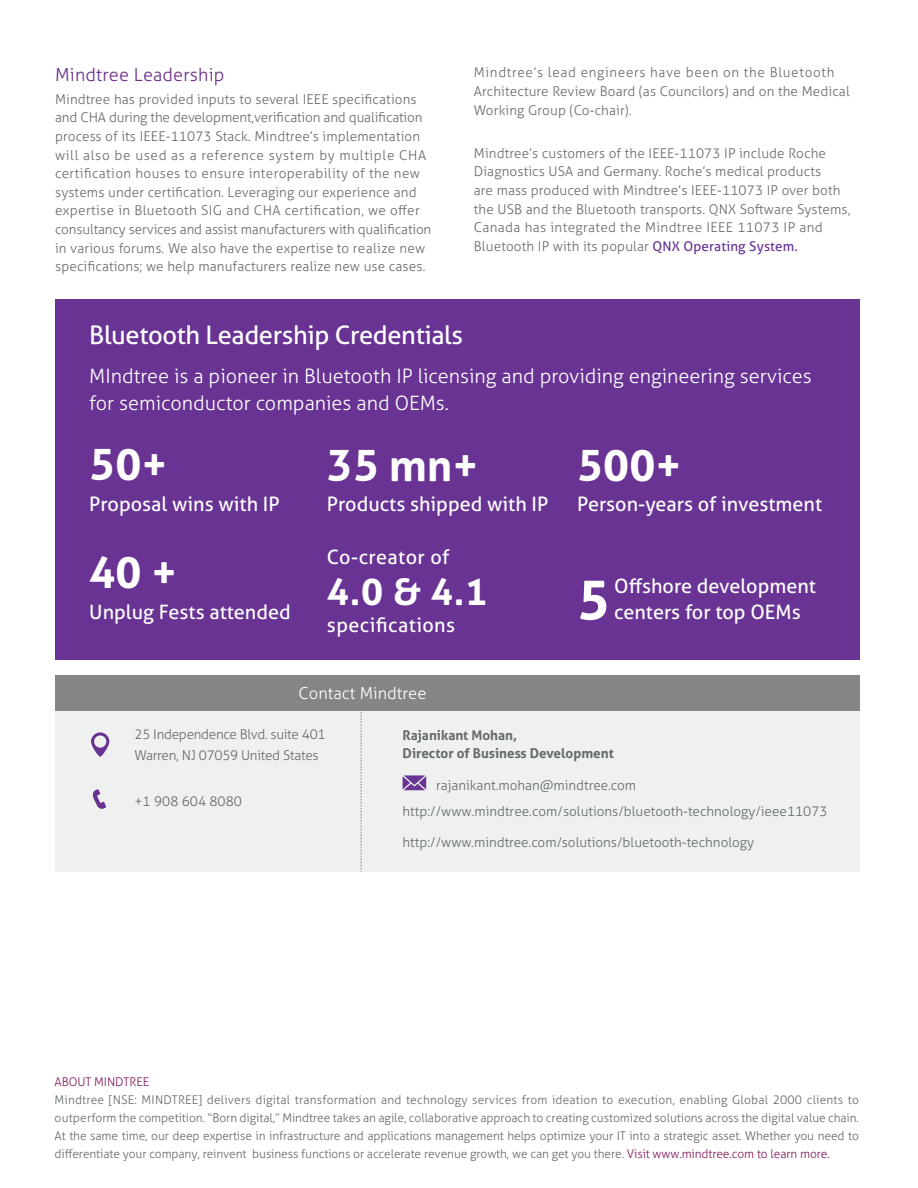
<style>
.page{position:relative;width:918px;height:1188px;background:#fff}
.page>*{position:absolute;margin:0;border:0;box-sizing:border-box;transform-origin:0 0}
.t1{font:700 54.9px "Aller Typo";color:#fff}
.t2{font:700 43.5px "Aller Typo";color:#fff}
.t3{font:700 36.9px "Aller Typo";color:#fff}
.t4{font:25.5px "Aller Typo";letter-spacing:-.015em;color:#fff}
.t5{font:19.8px "Aller Typo";color:#fff}
.t6{font:300 19.8px/26.8px "Aller Typo";color:#fff}
.t7{font:19.8px "Aller Typo";letter-spacing:.02em;color:#fff}
.t8{font:300 18px "Aller Typo";letter-spacing:.01em;color:#6c2c89}
.t9{font:300 16.5px "Aller Typo";color:#fff}
.t10{font:300 13.5px/18.6px "Aller Typo";letter-spacing:.01em;color:#686a6e}
.t11{font:300 13.5px/25.5px "Aller Typo";color:#65696b}
.t12{font:300 13.5px/21.5px "Aller Typo";letter-spacing:-.02em;color:#686a6e}
.t13{font:700 13.5px/18px "Aller Typo";color:#65696b}
.t14{font:300 12px/18px "Aller Typo";letter-spacing:-.01em;color:#646a6d;text-align:justify}
.t15{font:300 12px "Aller Typo";letter-spacing:-.005em;color:#831b5c}
.s1{font-weight:400;color:#683394}
.s2{color:#831b5c}
</style>
<div class="page">
<div style="left:55px;top:299px;width:804px;height:360px;background:#693394"></div>
<div style="left:55px;top:675px;width:805px;height:36px;background:#858487"></div>
<div style="left:55px;top:711px;width:805px;height:161px;background:#eef1f0"></div>
<svg style="left:91px;top:732px;width:18px;height:25px"></svg>
<svg style="left:93px;top:789px;width:13px;height:20px"></svg>
<svg style="left:361px;top:712px;width:1px;height:160px"></svg>
<svg style="left:403px;top:775px;width:23px;height:15px"></svg>
<h3 class="t8" style="left:55px;top:64px;width:171px">Mindtree Leadership</h3>
<p class="t10" style="left:55px;top:90px;width:378px">Mindtree has provided inputs to several IEEE specifications and CHA during the development,verification and qualification process of its IEEE-11073 Stack. Mindtree’s implementation will also be used as a reference system by multiple CHA certification houses to ensure interoperability of the new systems under certification. Leveraging our experience and expertise in Bluetooth SIG and CHA certification, we offer consultancy services and assist manufacturers with qualification in various forums. We also have the expertise to realize new specifications; we help manufacturers realize new use cases.</p>
<p class="t10" style="left:474px;top:63px;width:377px">Mindtree’s lead engineers have been on the Bluetooth<br>Architecture Review Board (as Councilors) and on the Medical<br>Working Group (Co-chair).</p>
<p class="t10" style="left:474px;top:144px;width:378px">Mindtree’s customers of the IEEE-11073 IP include Roche Diagnostics USA and Germany. Roche’s medical products<br>are mass produced with Mindtree’s IEEE-11073 IP over both the USB and the Bluetooth transports. QNX Software Systems, Canada has integrated the Mindtree IEEE 11073 IP and Bluetooth IP with its popular <span class="s1">QNX Operating System.</span></p>
<h3 class="t4" style="left:89px;top:319px;width:375px">Bluetooth Leadership Credentials</h3>
<h3 class="t6" style="left:89px;top:363px;width:724px">MIndtree is a pioneer in Bluetooth IP licensing and providing engineering services for semiconductor companies and OEMs.</h3>
<h2 class="t2" style="left:89px;top:438px;width:80px">50+</h2>
<h2 class="t2" style="left:327px;top:439px;width:153px">35 mn+</h2>
<h2 class="t2" style="left:577px;top:439px;width:106px">500+</h2>
<h3 class="t5" style="left:89px;top:492px;width:192px">Proposal wins with IP</h3>
<h3 class="t5" style="left:327px;top:492px;width:223px">Products shipped with IP</h3>
<h3 class="t5" style="left:577px;top:492px;width:246px">Person-years of investment</h3>
<h2 class="t2" style="left:89px;top:546px;width:89px">40 +</h2>
<h3 class="t5" style="left:89px;top:600px;width:203px">Unplug Fests attended</h3>
<h3 class="t7" style="left:327px;top:545px;width:124px">Co-creator of</h3>
<h3 class="t3" style="left:327px;top:570px;width:162px">4.0 &amp; 4.1</h3>
<h3 class="t7" style="left:327px;top:613px;width:130px">specifications</h3>
<h1 class="t1" style="left:577px;top:566px;width:34px">5</h1>
<h3 class="t5" style="left:614px;top:573px;width:203px">Offshore development</h3>
<h3 class="t5" style="left:614px;top:600px;width:188px">centers for top OEMs</h3>
<p class="t9" style="left:299px;top:683px;width:129px">Contact Mindtree</p>
<p class="t12" style="left:135px;top:723px;width:193px">25 Independence Blvd. suite 401<br>Warren, NJ 07059 United States</p>
<p class="t10" style="left:135px;top:792px;width:109px">+1 908 604 8080</p>
<p class="t13" style="left:403px;top:727px;width:213px">Rajanikant Mohan,<br>Director of Business Development</p>
<p class="t11" style="left:403px;top:773px;width:426px;text-indent:33px">rajanikant.mohan@mindtree.com http://www.mindtree.com/solutions/bluetooth-technology/ieee11073</p>
<p class="t11" style="left:403px;top:829px;width:353px">http://www.mindtree.com/solutions/bluetooth-technology</p>
<p class="t15" style="left:55px;top:1074px;width:96px">ABOUT MINDTREE</p>
<p class="t14" style="left:55px;top:1091px;width:806px">Mindtree [NSE: MINDTREE] delivers digital transformation and technology services from ideation to execution, enabling Global 2000 clients to outperform the competition. “Born digital,” Mindtree takes an agile, collaborative approach to creating customized solutions across the digital value chain.<br>At the same time, our deep expertise in infrastructure and applications management helps optimize your IT into a strategic asset. Whether you need to differentiate your company, reinvent business functions or accelerate revenue growth, we can get you there. <span class="s2">Visit www.mindtree.com to learn more.</span></p>
</div>
